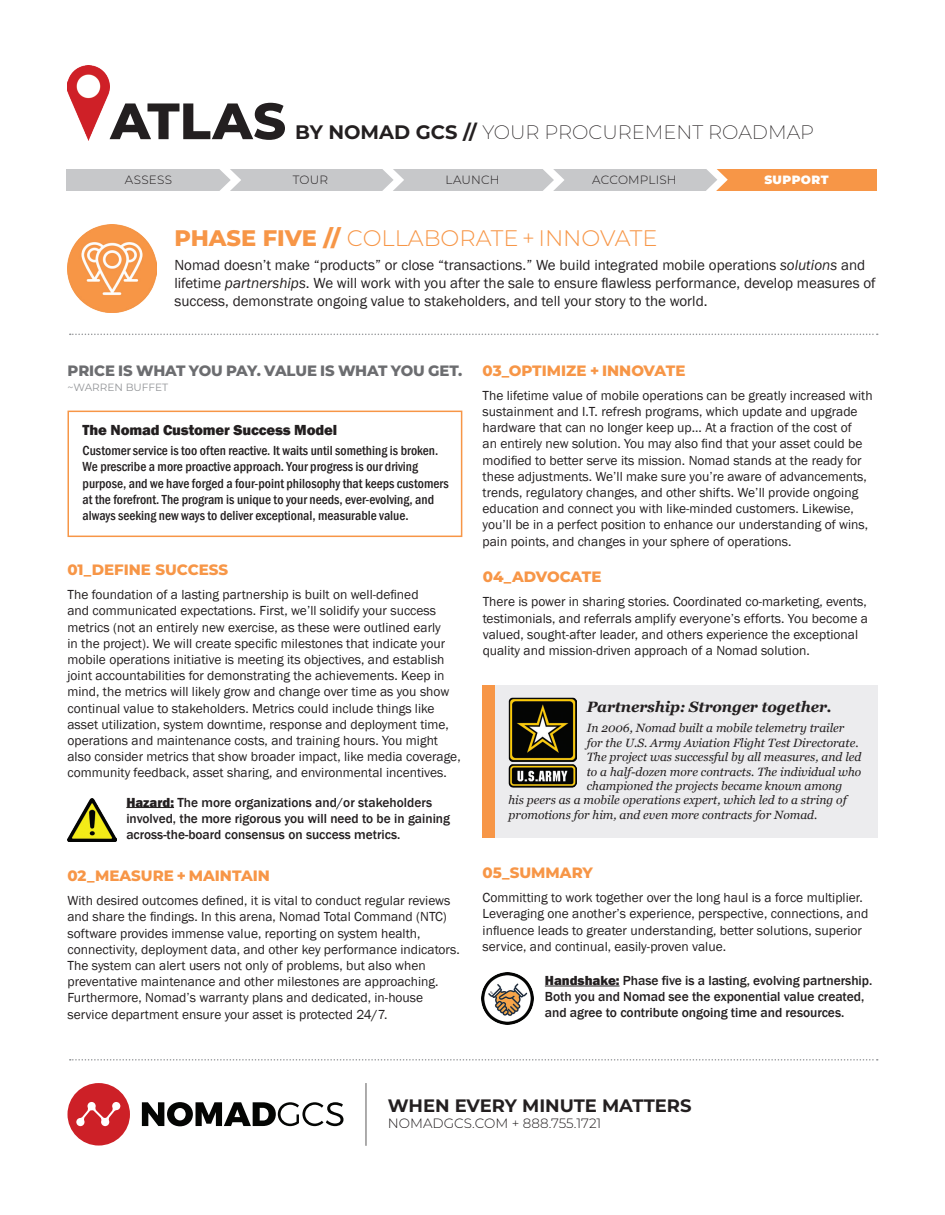
<style>
.page{position:relative;width:945px;height:1215px;background:#fff}
.page>*{position:absolute;margin:0;border:0;box-sizing:border-box;transform-origin:0 0}
.t1{font:800 51px "Montserrat";letter-spacing:.005em;color:#231f20}
.t2{font:300 22.5px "Montserrat";color:#f79647}
.t3{font:200 19.5px "Montserrat";color:#231f20}
.t4{font:700 18px "Montserrat";color:#231f20}
.t5{font:15px/18px "Franklin Gothic";color:#231f20}
.t6{font:800 15px "Montserrat";color:#f79647}
.t7{font:800 15px "Montserrat";letter-spacing:-.005em;color:#6c6d70}
.t8{font:italic 700 15px "Georgia";letter-spacing:-.01em;color:#231f20}
.t9{font:800 15px "Franklin Gothic";letter-spacing:-.01em;color:#231f20}
.t10{font:13.5px/16.2px "Franklin Gothic";color:#231f20}
.t11{font:500 condensed 13.5px/16.2px "Franklin Gothic";color:#231f20}
.t12{font:500 13.5px/16.2px "Franklin Gothic";letter-spacing:-.005em;color:#231f20}
.t13{font:300 13.5px "Montserrat";color:#231f20}
.t14{font:italic 12px "Georgia";color:#231f20}
.t15{font:300 12px "Montserrat";letter-spacing:.015em;color:#231f20}
.t16{font:900 12px "Montserrat";letter-spacing:.03em;color:#fff}
.t17{font:10.5px "Montserrat";color:#939598}
.s1{font-weight:700}
.s2{font-weight:800}
.s3{font-style:italic}
</style>
<div class="page">
<div style="left:218px;top:169px;width:175px;height:22px;background:#c7c8ca"></div>
<img style="left:68px;top:66px;width:42px;height:74px">
<div style="left:483px;top:685px;width:12px;height:153px;background:#f79647"></div>
<div style="left:495px;top:685px;width:383px;height:153px;background:#ececee"></div>
<svg style="left:70px;top:334px;width:808px;height:1px"></svg>
<img style="left:68px;top:799px;width:48px;height:42px">
<hr style="left:126px;top:807px;width:48px;height:1px;background:#231f20">
<img style="left:482px;top:973px;width:52px;height:52px">
<hr style="left:545px;top:986px;width:75px;height:1px;background:#231f20">
<div style="left:66px;top:169px;width:164px;height:22px;background:#c7c8ca"></div>
<div style="left:393px;top:169px;width:161px;height:22px;background:#c7c8ca"></div>
<div style="left:554px;top:169px;width:163px;height:21px;background:#c7c8ca"></div>
<div style="left:716px;top:169px;width:162px;height:21px;background:#f79647"></div>
<svg style="left:219px;top:169px;width:22px;height:22px"></svg>
<svg style="left:382px;top:169px;width:22px;height:22px"></svg>
<svg style="left:543px;top:169px;width:22px;height:22px"></svg>
<svg style="left:705px;top:169px;width:23px;height:22px"></svg>
<img style="left:68px;top:224px;width:88px;height:89px">
<div style="left:68px;top:411px;width:394px;height:126px;border:2px solid #f79647"></div>
<img style="left:509px;top:698px;width:67px;height:90px">
<hr style="left:365px;top:1083px;width:2px;height:63px;background:#231f20">
<svg style="left:70px;top:1059px;width:808px;height:2px"></svg>
<svg style="left:68px;top:1083px;width:62px;height:63px"></svg>
<svg style="left:142px;top:1102px;width:201px;height:24px"></svg>
<p class="t1" style="left:110px;top:84px;width:177px">ATLAS</p>
<p class="t3" style="left:295px;top:119px;width:521px"><span class="s1">BY NOMAD GCS //</span> YOUR PROCUREMENT ROADMAP</p>
<p class="t15" style="left:125px;top:172px;width:49px">ASSESS</p>
<p class="t15" style="left:293px;top:172px;width:37px">TOUR</p>
<p class="t15" style="left:445px;top:172px;width:56px">LAUNCH</p>
<p class="t15" style="left:592px;top:172px;width:86px">ACCOMPLISH</p>
<p class="t16" style="left:764px;top:171px;width:66px">SUPPORT</p>
<p class="t2" style="left:174px;top:223px;width:485px"><span class="s2">PHASE FIVE //</span> COLLABORATE + INNOVATE</p>
<p class="t5" style="left:174px;top:257px;width:703px">Nomad doesn’t make “products” or close “transactions.” We build integrated mobile operations <span class="s3">solutions</span> and lifetime <span class="s3">partnerships</span>. We will work with you after the sale to ensure flawless performance, develop measures of success, demonstrate ongoing value to stakeholders, and tell your story to the world.</p>
<p class="t7" style="left:68px;top:360px;width:396px">PRICE IS WHAT YOU PAY. VALUE IS WHAT YOU GET.</p>
<p class="t17" style="left:68px;top:381px;width:102px">~WARREN BUFFET</p>
<p class="t9" style="left:83px;top:420px;width:256px">The Nomad Customer Success Model</p>
<p class="t11" style="left:83px;top:443px;width:368px">Customer service is too often reactive. It waits until something is broken.<br>We prescribe a more proactive approach. Your progress is our driving purpose, and we have forged a four-point philosophy that keeps customers at the forefront. The program is unique to your needs, ever-evolving, and always seeking new ways to deliver exceptional, measurable value.</p>
<p class="t6" style="left:68px;top:559px;width:162px">01_DEFINE SUCCESS</p>
<p class="t10" style="left:68px;top:587px;width:395px">The foundation of a lasting partnership is built on well-defined<br>and communicated expectations. First, we’ll solidify your success metrics (not an entirely new exercise, as these were outlined early<br>in the project). We will create specific milestones that indicate your mobile operations initiative is meeting its objectives, and establish joint accountabilities for demonstrating the achievements. Keep in mind, the metrics will likely grow and change over time as you show continual value to stakeholders. Metrics could include things like asset utilization, system downtime, response and deployment time, operations and maintenance costs, and training hours. You might also consider metrics that show broader impact, like media coverage, community feedback, asset sharing, and environmental incentives.</p>
<p class="t12" style="left:126px;top:794px;width:325px"><span class="s2">Hazard:</span> The more organizations and/or stakeholders involved, the more rigorous you will need to be in gaining across-the-board consensus on success metrics.</p>
<p class="t6" style="left:68px;top:865px;width:204px">02_MEASURE + MAINTAIN</p>
<p class="t10" style="left:68px;top:893px;width:394px">With desired outcomes defined, it is vital to conduct regular reviews and share the findings. In this arena, Nomad Total Command (NTC) software provides immense value, reporting on system health, connectivity, deployment data, and other key performance indicators.<br>The system can alert users not only of problems, but also when preventative maintenance and other milestones are approaching.<br>Furthermore, Nomad’s warranty plans and dedicated, in-house service department ensure your asset is protected 24/7.</p>
<p class="t6" style="left:483px;top:360px;width:204px">03_OPTIMIZE + INNOVATE</p>
<p class="t10" style="left:483px;top:388px;width:392px">The lifetime value of mobile operations can be greatly increased with sustainment and I.T. refresh programs, which update and upgrade hardware that can no longer keep up... At a fraction of the cost of<br>an entirely new solution. You may also find that your asset could be modified to better serve its mission. Nomad stands at the ready for these adjustments. We’ll make sure you’re aware of advancements, trends, regulatory changes, and other shifts. We’ll provide ongoing education and connect you with like-minded customers. Likewise, you’ll be in a perfect position to enhance our understanding of wins, pain points, and changes in your sphere of operations.</p>
<p class="t6" style="left:483px;top:566px;width:120px">04_ADVOCATE</p>
<p class="t10" style="left:483px;top:594px;width:387px">There is power in sharing stories. Coordinated co-marketing, events, testimonials, and referrals amplify everyone’s efforts. You become a valued, sought-after leader, and others experience the exceptional quality and mission-driven approach of a Nomad solution.</p>
<p class="t8" style="left:587px;top:697px;width:247px">Partnership: Stronger together.</p>
<p class="t14" style="left:587px;top:721px;width:259px">In 2006, Nomad built a mobile telemetry trailer</p>
<p class="t14" style="left:587px;top:735px;width:273px">for the U.S. Army Aviation Flight Test Directorate.</p>
<p class="t14" style="left:587px;top:749px;width:276px">The project was successful by all measures, and led</p>
<p class="t14" style="left:587px;top:764px;width:276px">to a half-dozen more contracts. The individual who</p>
<p class="t14" style="left:587px;top:778px;width:257px">championed the projects became known among</p>
<p class="t14" style="left:509px;top:793px;width:340px">his peers as a mobile operations expert, which led to a string of</p>
<p class="t14" style="left:509px;top:807px;width:310px">promotions for him, and even more contracts for Nomad.</p>
<p class="t6" style="left:483px;top:862px;width:112px">05_SUMMARY</p>
<p class="t10" style="left:483px;top:890px;width:387px">Committing to work together over the long haul is a force multiplier.<br>Leveraging one another’s experience, perspective, connections, and influence leads to greater understanding, better solutions, superior service, and continual, easily-proven value.</p>
<p class="t12" style="left:545px;top:973px;width:329px"><span class="s2">Handshake:</span> Phase five is a lasting, evolving partnership.<br>Both you and Nomad see the exponential value created, and agree to contribute ongoing time and resources.</p>
<p class="t4" style="left:388px;top:1093px;width:305px">WHEN EVERY MINUTE MATTERS</p>
<p class="t13" style="left:388px;top:1114px;width:215px">NOMADGCS.COM + 888.755.1721</p>
</div>
